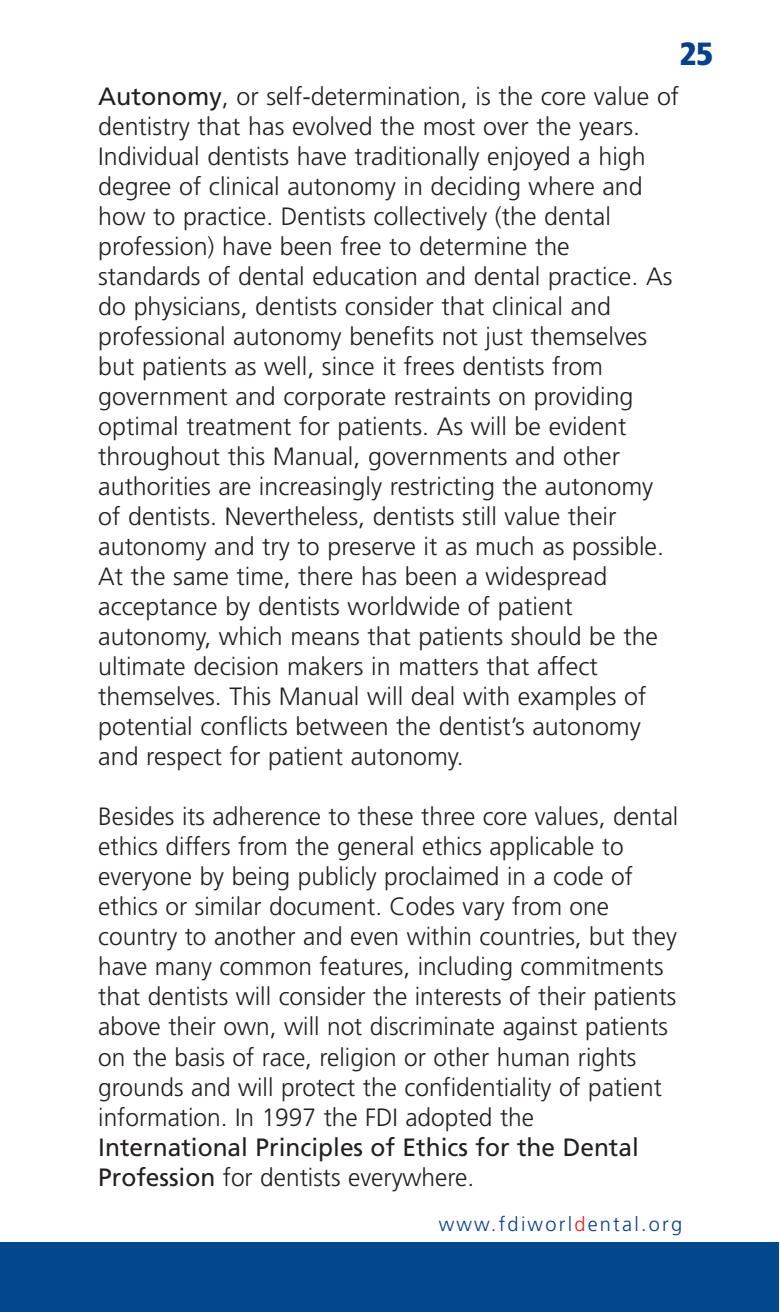
<style>
.page{position:relative;width:780px;height:1312px;background:#fff}
.page>*{position:absolute;margin:0;border:0;box-sizing:border-box;transform-origin:0 0}
.t1{font:900 condensed 32px "Frutiger";color:#07408b}
.t2{font:300 25px/30px "Frutiger";color:#231f20}
.t3{font:25px/30px "Frutiger";color:#231f20}
.t4{font:300 20px "Frutiger";letter-spacing:.11em;color:#07408b}
.s1{font-weight:400}
.s2{font-weight:300}
.s3{color:#ee1d23}
</style>
<div class="page">
<div style="left:0;top:1241px;width:779px;height:70px;background:#01488f"></div>
<p class="t1" style="left:679px;top:41px;width:35px">25</p>
<p class="t2" style="left:98px;top:83px;width:582px"><span class="s1">Autonomy</span>, or self-determination, is the core value of dentistry that has evolved the most over the years.<br>Individual dentists have traditionally enjoyed a high degree of clinical autonomy in deciding where and how to practice. Dentists collectively (the dental profession) have been free to determine the<br>standards of dental education and dental practice. As do physicians, dentists consider that clinical and professional autonomy benefits not just themselves but patients as well, since it frees dentists from government and corporate restraints on providing optimal treatment for patients. As will be evident throughout this Manual, governments and other authorities are increasingly restricting the autonomy of dentists. Nevertheless, dentists still value their autonomy and try to preserve it as much as possible.<br>At the same time, there has been a widespread acceptance by dentists worldwide of patient autonomy, which means that patients should be the ultimate decision makers in matters that affect themselves. This Manual will deal with examples of potential conflicts between the dentist’s autonomy and respect for patient autonomy.</p>
<p class="t2" style="left:98px;top:803px;width:581px">Besides its adherence to these three core values, dental ethics differs from the general ethics applicable to everyone by being publicly proclaimed in a code of ethics or similar document. Codes vary from one country to another and even within countries, but they have many common features, including commitments that dentists will consider the interests of their patients above their own, will not discriminate against patients on the basis of race, religion or other human rights grounds and will protect the confidentiality of patient information. In 1997 the FDI adopted the</p>
<p class="t3" style="left:98px;top:1133px;width:542px">International Principles of Ethics for the Dental<br>Profession <span class="s2">for dentists everywhere.</span></p>
<p class="t4" style="left:438px;top:1215px;width:245px">www.fdiworl<span class="s3">d</span>ental.org</p>
</div>
